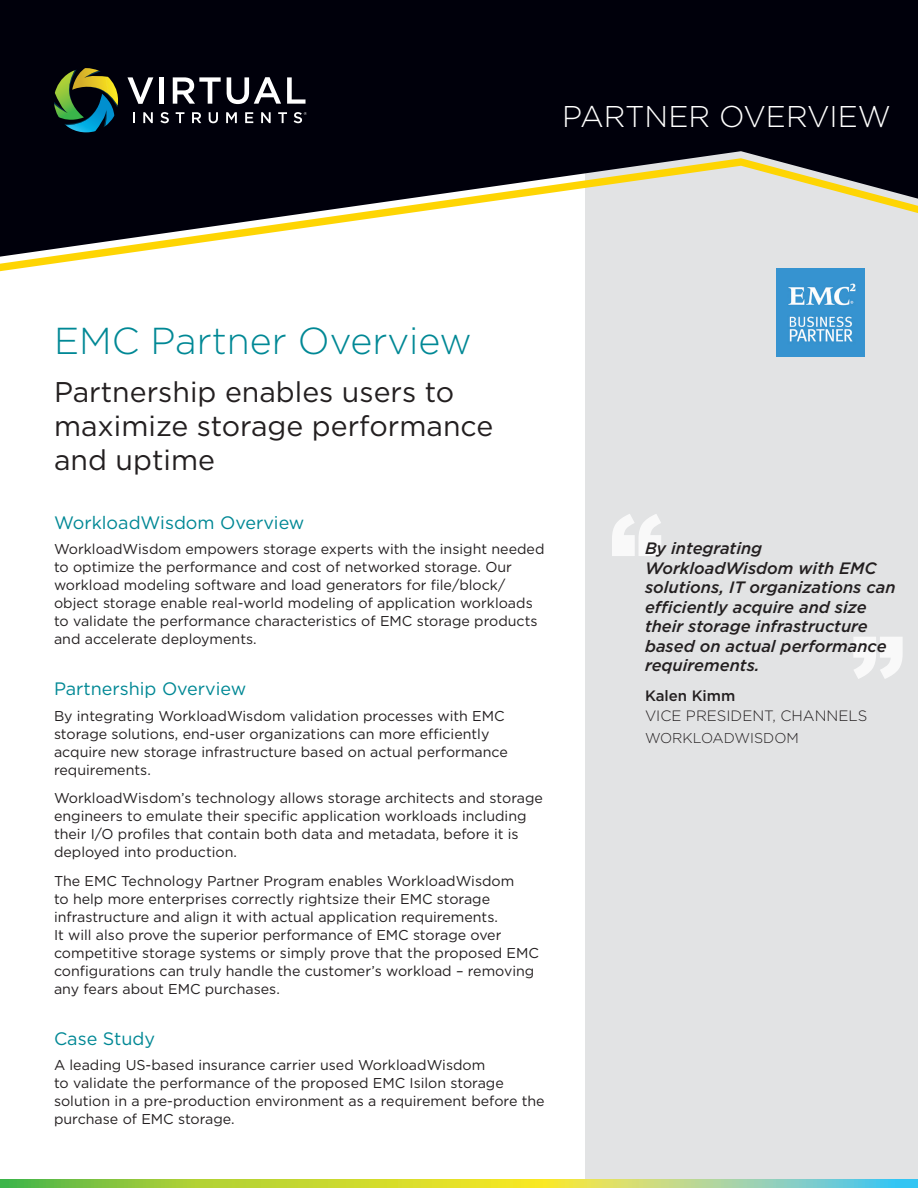
<style>
.page{position:relative;width:918px;height:1188px;background:#fff}
.page>*{position:absolute;margin:0;border:0;box-sizing:border-box;transform-origin:0 0}
.t1{font:300 37.5px "Gotham";color:#008895}
.t2{font:300 30px "Gotham";color:#fff}
.Heading{font:28.5px/34.2px "Gotham";color:#231f20}
.Subheading{font:18px "Gotham";color:#008895}
.t3{font:italic 500 16.5px/19.5px "Gotham";color:#231f20}
.Name{font:300 15px/19.5px "Gotham";color:#231f20}
.Body_Copy{font:14.25px/18px "Gotham";color:#231f20}
.Name-2{font:300 14.25px "Gotham";color:#231f20}
.s1{font-weight:500}
</style>
<div class="page">
<div style="left:585px;top:0;width:333px;height:1188px;background:#e2e3e4"></div>
<svg style="left:0;top:1179px;width:918px;height:9px"></svg>
<div style="left:0;top:0;width:918px;height:158px;background:#00000b"></div>
<svg style="left:0;top:158px;width:918px;height:116px"></svg>
<svg style="left:127px;top:77px;width:26px;height:27px"></svg>
<hr style="left:160px;top:77px;width:4px;height:27px;background:#fff">
<svg style="left:173px;top:77px;width:48px;height:27px"></svg>
<svg style="left:227px;top:77px;width:54px;height:27px"></svg>
<svg style="left:287px;top:77px;width:19px;height:27px"></svg>
<svg style="left:133px;top:112px;width:2px;height:11px"></svg>
<svg style="left:143px;top:112px;width:10px;height:11px"></svg>
<svg style="left:160px;top:112px;width:9px;height:11px"></svg>
<svg style="left:176px;top:112px;width:8px;height:11px"></svg>
<svg style="left:192px;top:112px;width:9px;height:11px"></svg>
<svg style="left:209px;top:112px;width:9px;height:11px"></svg>
<svg style="left:226px;top:112px;width:11px;height:11px"></svg>
<svg style="left:245px;top:112px;width:8px;height:11px"></svg>
<svg style="left:261px;top:112px;width:10px;height:11px"></svg>
<svg style="left:278px;top:112px;width:9px;height:11px"></svg>
<svg style="left:294px;top:112px;width:13px;height:11px"></svg>
<svg style="left:54px;top:68px;width:64px;height:64px"></svg>
<svg style="left:612px;top:514px;width:49px;height:42px"></svg>
<svg style="left:853px;top:637px;width:50px;height:42px"></svg>
<img style="left:777px;top:269px;width:87px;height:87px">
<p class="t2" style="left:562px;top:97px;width:330px">PARTNER OVERVIEW</p>
<p class="t1" style="left:54px;top:317px;width:419px">EMC Partner Overview</p>
<p class="Heading" style="left:54px;top:374px;width:441px">Partnership enables users to maximize storage performance and uptime</p>
<p class="Subheading" style="left:54px;top:512px;width:252px">WorkloadWisdom Overview</p>
<p class="Body_Copy" style="left:54px;top:540px;width:492px">WorkloadWisdom empowers storage experts with the insight needed to optimize the performance and cost of networked storage. Our workload modeling software and load generators for file/block/ object storage enable real-world modeling of application workloads to validate the performance characteristics of EMC storage products and accelerate deployments.</p>
<p class="Subheading" style="left:54px;top:679px;width:194px">Partnership Overview</p>
<p class="Body_Copy" style="left:54px;top:706px;width:455px">By integrating WorkloadWisdom validation processes with EMC storage solutions, end-user organizations can more efficiently acquire new storage infrastructure based on actual performance requirements.</p>
<p class="Body_Copy" style="left:54px;top:789px;width:490px">WorkloadWisdom’s technology allows storage architects and storage engineers to emulate their specific application workloads including their I/O profiles that contain both data and metadata, before it is deployed into production.</p>
<p class="Body_Copy" style="left:54px;top:871px;width:487px">The EMC Technology Partner Program enables WorkloadWisdom<br>to help more enterprises correctly rightsize their EMC storage infrastructure and align it with actual application requirements.<br>It will also prove the superior performance of EMC storage over competitive storage systems or simply prove that the proposed EMC configurations can truly handle the customer’s workload – removing any fears about EMC purchases.</p>
<p class="Subheading" style="left:54px;top:1028px;width:103px">Case Study</p>
<p class="Body_Copy" style="left:54px;top:1056px;width:492px">A leading US-based insurance carrier used WorkloadWisdom<br>to validate the performance of the proposed EMC Isilon storage solution in a pre-production environment as a requirement before the purchase of EMC storage.</p>
<p class="t3" style="left:645px;top:538px;width:252px">By integrating<br>WorkloadWisdom with EMC solutions, IT organizations can efficiently acquire and size their storage infrastructure based on actual performance requirements.</p>
<p class="Name" style="left:645px;top:686px;width:224px"><span class="s1">Kalen Kimm<br></span>VICE PRESIDENT, CHANNELS</p>
<p class="Name-2" style="left:645px;top:729px;width:155px">WORKLOADWISDOM</p>
</div>
